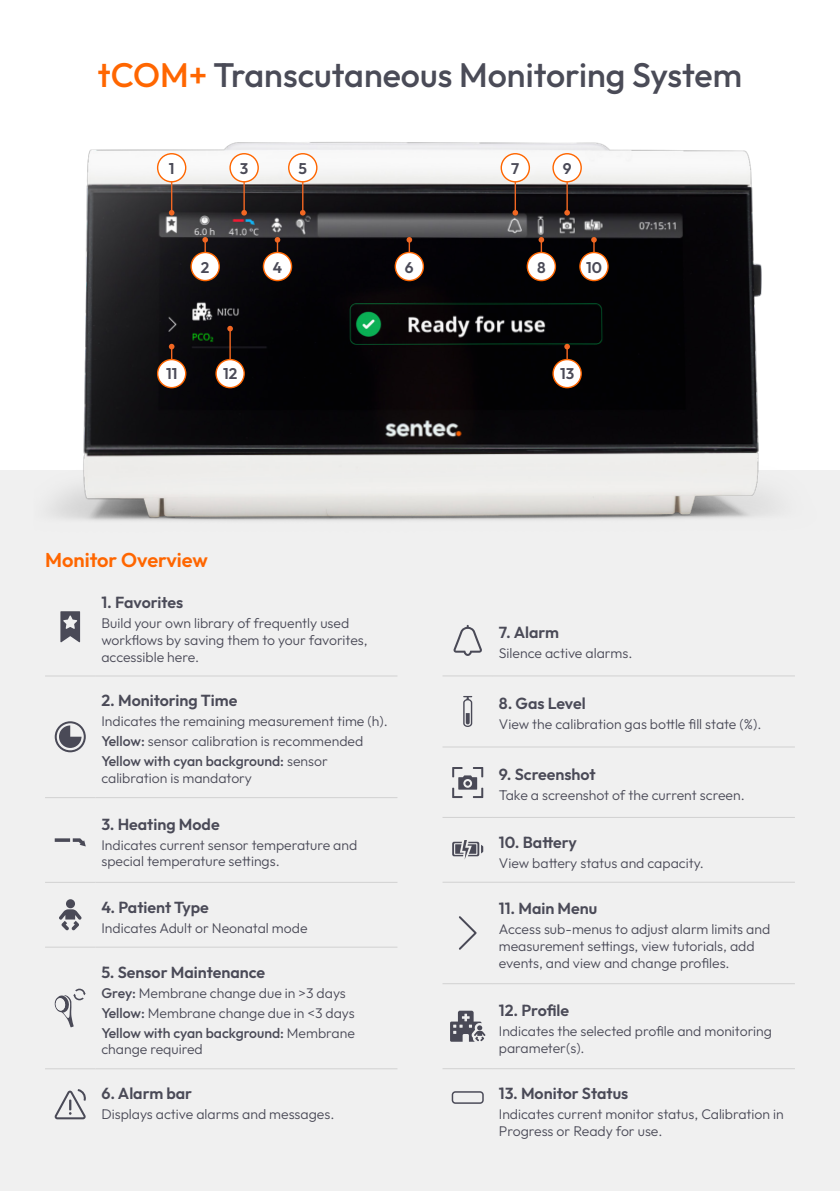
<style>
.page{position:relative;width:840px;height:1191px;background:#fff}
.page>*{position:absolute;margin:0;border:0;box-sizing:border-box;transform-origin:0 0}
.t1{font:500 34px "Outfit";color:#4a4b57}
.t2{font:600 20px "Outfit";color:#f60}
.t3{font:600 16px "Outfit";color:#4a4a57}
.t4{font:600 15.4px "Outfit";color:#4a4a57}
.t5{font:300 14px/16.8px "Outfit";color:#4a4a57}
.s1{color:#f60}
.s2{font-weight:500}
</style>
<div class="page">
<div style="left:0;top:471px;width:839px;height:720px;background:#f0f0f0"></div>
<img style="left:32px;top:142px;width:794px;height:379px">
<hr style="left:171px;top:179px;width:1px;height:34px;background:#f26722">
<svg style="left:169px;top:210px;width:5px;height:5px"></svg>
<div style="left:157px;top:154px;width:29px;height:28px;background:#fff;border-radius:50%"></div>
<div style="left:157px;top:153px;width:29px;height:29px;border:1px solid #f60;border-radius:50%"></div>
<svg style="left:169px;top:344px;width:5px;height:15px"></svg>
<div style="left:157px;top:359px;width:29px;height:28px;background:#fff;border-radius:50%"></div>
<div style="left:157px;top:359px;width:29px;height:29px;border:1px solid #f60;border-radius:50%"></div>
<hr style="left:243px;top:179px;width:2px;height:34px;background:#f26722">
<svg style="left:241px;top:210px;width:6px;height:5px"></svg>
<div style="left:230px;top:154px;width:28px;height:28px;background:#fff;border-radius:50%"></div>
<div style="left:229px;top:153px;width:30px;height:29px;border:1px solid #f60;border-radius:50%"></div>
<hr style="left:302px;top:179px;width:1px;height:34px;background:#f26722">
<svg style="left:300px;top:210px;width:5px;height:5px"></svg>
<div style="left:288px;top:154px;width:28px;height:28px;background:#fff;border-radius:50%"></div>
<div style="left:288px;top:153px;width:29px;height:29px;border:1px solid #f60;border-radius:50%"></div>
<hr style="left:514px;top:179px;width:1px;height:34px;background:#f26722">
<svg style="left:512px;top:210px;width:6px;height:5px"></svg>
<div style="left:501px;top:154px;width:28px;height:28px;background:#fff;border-radius:50%"></div>
<div style="left:500px;top:153px;width:29px;height:29px;border:1px solid #f60;border-radius:50%"></div>
<hr style="left:566px;top:179px;width:1px;height:34px;background:#f26722">
<svg style="left:564px;top:210px;width:5px;height:5px"></svg>
<div style="left:552px;top:154px;width:29px;height:28px;background:#fff;border-radius:50%"></div>
<div style="left:552px;top:153px;width:29px;height:29px;border:1px solid #f60;border-radius:50%"></div>
<hr style="left:229px;top:328px;width:2px;height:35px;background:#f26722">
<svg style="left:227px;top:326px;width:6px;height:5px"></svg>
<div style="left:216px;top:359px;width:28px;height:28px;background:#fff;border-radius:50%"></div>
<div style="left:215px;top:359px;width:30px;height:29px;border:1px solid #f60;border-radius:50%"></div>
<svg style="left:564px;top:344px;width:5px;height:15px"></svg>
<div style="left:552px;top:359px;width:29px;height:28px;background:#fff;border-radius:50%"></div>
<div style="left:552px;top:359px;width:29px;height:29px;border:1px solid #f60;border-radius:50%"></div>
<svg style="left:591px;top:237px;width:5px;height:15px"></svg>
<div style="left:579px;top:252px;width:28px;height:28px;background:#fff;border-radius:50%"></div>
<div style="left:579px;top:252px;width:29px;height:29px;border:1px solid #f60;border-radius:50%"></div>
<svg style="left:538px;top:237px;width:6px;height:15px"></svg>
<div style="left:527px;top:252px;width:28px;height:28px;background:#fff;border-radius:50%"></div>
<div style="left:526px;top:252px;width:29px;height:29px;border:1px solid #f60;border-radius:50%"></div>
<svg style="left:274px;top:237px;width:6px;height:15px"></svg>
<div style="left:263px;top:252px;width:28px;height:28px;background:#fff;border-radius:50%"></div>
<div style="left:262px;top:252px;width:30px;height:29px;border:1px solid #f60;border-radius:50%"></div>
<svg style="left:406px;top:237px;width:6px;height:15px"></svg>
<div style="left:395px;top:252px;width:28px;height:28px;background:#fff;border-radius:50%"></div>
<div style="left:394px;top:252px;width:30px;height:29px;border:1px solid #f60;border-radius:50%"></div>
<svg style="left:202px;top:237px;width:6px;height:15px"></svg>
<div style="left:191px;top:252px;width:28px;height:28px;background:#fff;border-radius:50%"></div>
<div style="left:190px;top:252px;width:30px;height:29px;border:1px solid #f60;border-radius:50%"></div>
<hr style="left:45px;top:675px;width:50px;height:1px;background:#d1d1d1">
<hr style="left:95px;top:675px;width:302px;height:1px;background:#d1d1d1">
<hr style="left:45px;top:797px;width:50px;height:1px;background:#d1d1d1">
<hr style="left:95px;top:797px;width:302px;height:1px;background:#d1d1d1">
<hr style="left:45px;top:882px;width:50px;height:1px;background:#d1d1d1">
<hr style="left:95px;top:882px;width:302px;height:1px;background:#d1d1d1">
<hr style="left:45px;top:946px;width:50px;height:1px;background:#d1d1d1">
<hr style="left:95px;top:946px;width:302px;height:1px;background:#d1d1d1">
<hr style="left:45px;top:1068px;width:50px;height:1px;background:#d1d1d1">
<hr style="left:95px;top:1068px;width:302px;height:1px;background:#d1d1d1">
<svg style="left:60px;top:611px;width:20px;height:31px"></svg>
<svg style="left:55px;top:721px;width:31px;height:31px"></svg>
<svg style="left:73px;top:838px;width:13px;height:8px"></svg>
<svg style="left:55px;top:838px;width:15px;height:4px"></svg>
<svg style="left:59px;top:909px;width:23px;height:21px"></svg>
<div style="left:66px;top:899px;width:9px;height:9px;background:#4a4a57;border-radius:50%"></div>
<svg style="left:54px;top:988px;width:32px;height:39px"></svg>
<svg style="left:54px;top:1089px;width:32px;height:30px"></svg>
<hr style="left:442px;top:675px;width:50px;height:1px;background:#d1d1d1">
<hr style="left:492px;top:675px;width:302px;height:1px;background:#d1d1d1">
<hr style="left:442px;top:746px;width:50px;height:1px;background:#d1d1d1">
<hr style="left:492px;top:746px;width:302px;height:1px;background:#d1d1d1">
<hr style="left:442px;top:817px;width:50px;height:1px;background:#d1d1d1">
<hr style="left:492px;top:817px;width:302px;height:1px;background:#d1d1d1">
<hr style="left:442px;top:882px;width:50px;height:1px;background:#d1d1d1">
<hr style="left:492px;top:882px;width:302px;height:1px;background:#d1d1d1">
<hr style="left:442px;top:983px;width:50px;height:1px;background:#d1d1d1">
<hr style="left:492px;top:983px;width:302px;height:1px;background:#d1d1d1">
<hr style="left:442px;top:1068px;width:50px;height:1px;background:#d1d1d1">
<hr style="left:492px;top:1068px;width:302px;height:1px;background:#d1d1d1">
<svg style="left:453px;top:625px;width:29px;height:31px"></svg>
<svg style="left:463px;top:696px;width:9px;height:31px"></svg>
<svg style="left:452px;top:767px;width:31px;height:31px"></svg>
<svg style="left:452px;top:840px;width:31px;height:19px"></svg>
<svg style="left:459px;top:916px;width:18px;height:34px"></svg>
<svg style="left:450px;top:1010px;width:35px;height:31px"></svg>
<div style="left:451px;top:1091px;width:32px;height:12px;border:1px solid #4a4a57;border-radius:3px"></div>
<h1 class="t1" style="left:98px;top:53px;width:645px"><span class="s1">tCOM+</span> Transcutaneous Monitoring System</h1>
<p class="t4" style="left:169px;top:158px;width:7px">1</p>
<p class="t4" style="left:240px;top:158px;width:10px">3</p>
<p class="t4" style="left:298px;top:158px;width:10px">5</p>
<p class="t4" style="left:511px;top:158px;width:10px">7</p>
<p class="t4" style="left:562px;top:158px;width:10px">9</p>
<p class="t4" style="left:201px;top:257px;width:10px">2</p>
<p class="t4" style="left:273px;top:257px;width:11px">4</p>
<p class="t4" style="left:405px;top:257px;width:10px">6</p>
<p class="t4" style="left:536px;top:257px;width:10px">8</p>
<p class="t4" style="left:585px;top:257px;width:17px">10</p>
<p class="t4" style="left:166px;top:364px;width:13px">11</p>
<p class="t4" style="left:223px;top:364px;width:16px">12</p>
<p class="t4" style="left:559px;top:364px;width:16px">13</p>
<h2 class="t2" style="left:45px;top:547px;width:164px">Monitor Overview</h2>
<p class="t3" style="left:101px;top:592px;width:83px">1. Favorites</p>
<p class="t5" style="left:101px;top:615px;width:268px">Build your own library of frequently used workflows by saving them to your favorites, accessible here.</p>
<p class="t3" style="left:101px;top:690px;width:137px">2. Monitoring Time</p>
<p class="t5" style="left:101px;top:712px;width:288px;line-height:20px">Indicates the remaining measurement time (h).<br><span class="s2">Yellow:</span> sensor calibration is recommended<br><span class="s2">Yellow with cyan background:</span> sensor</p>
<p class="t5" style="left:101px;top:770px;width:152px">calibration is mandatory</p>
<p class="t3" style="left:101px;top:813px;width:120px">3. Heating Mode</p>
<p class="t5" style="left:101px;top:836px;width:257px">Indicates current sensor temperature and special temperature settings.</p>
<p class="t3" style="left:101px;top:896px;width:109px">4. Patient Type</p>
<p class="t5" style="left:101px;top:919px;width:207px">Indicates Adult or Neonatal mode</p>
<p class="t3" style="left:101px;top:961px;width:165px">5. Sensor Maintenance</p>
<p class="t5" style="left:101px;top:983px;width:255px;line-height:20px"><span class="s2">Grey:</span> Membrane change due in &gt;3 days<br><span class="s2">Yellow:</span> Membrane change due in &lt;3 days<br><span class="s2">Yellow with cyan background:</span> Membrane</p>
<p class="t5" style="left:101px;top:1041px;width:103px">change required</p>
<p class="t3" style="left:101px;top:1083px;width:92px">6. Alarm bar</p>
<p class="t5" style="left:101px;top:1106px;width:234px">Displays active alarms and messages.</p>
<p class="t3" style="left:498px;top:622px;width:62px">7. Alarm</p>
<p class="t5" style="left:498px;top:645px;width:135px">Silence active alarms.</p>
<p class="t3" style="left:498px;top:693px;width:88px">8. Gas Level</p>
<p class="t5" style="left:498px;top:716px;width:264px">View the calibration gas bottle fill state (%).</p>
<p class="t3" style="left:498px;top:764px;width:98px">9. Screenshot</p>
<p class="t5" style="left:498px;top:787px;width:247px">Take a screenshot of the current screen.</p>
<p class="t3" style="left:498px;top:831px;width:79px">10. Battery</p>
<p class="t5" style="left:498px;top:854px;width:206px">View battery status and capacity.</p>
<p class="t3" style="left:498px;top:898px;width:100px">11. Main Menu</p>
<p class="t5" style="left:498px;top:921px;width:273px">Access sub-menus to adjust alarm limits and measurement settings, view tutorials, add events, and view and change profiles.</p>
<p class="t3" style="left:498px;top:999px;width:72px">12. Profile</p>
<p class="t5" style="left:498px;top:1022px;width:274px">Indicates the selected profile and monitoring parameter(s).</p>
<p class="t3" style="left:498px;top:1083px;width:131px">13. Monitor Status</p>
<p class="t5" style="left:498px;top:1106px;width:286px">Indicates current monitor status, Calibration in<br>Progress or Ready for use.</p>
</div>
